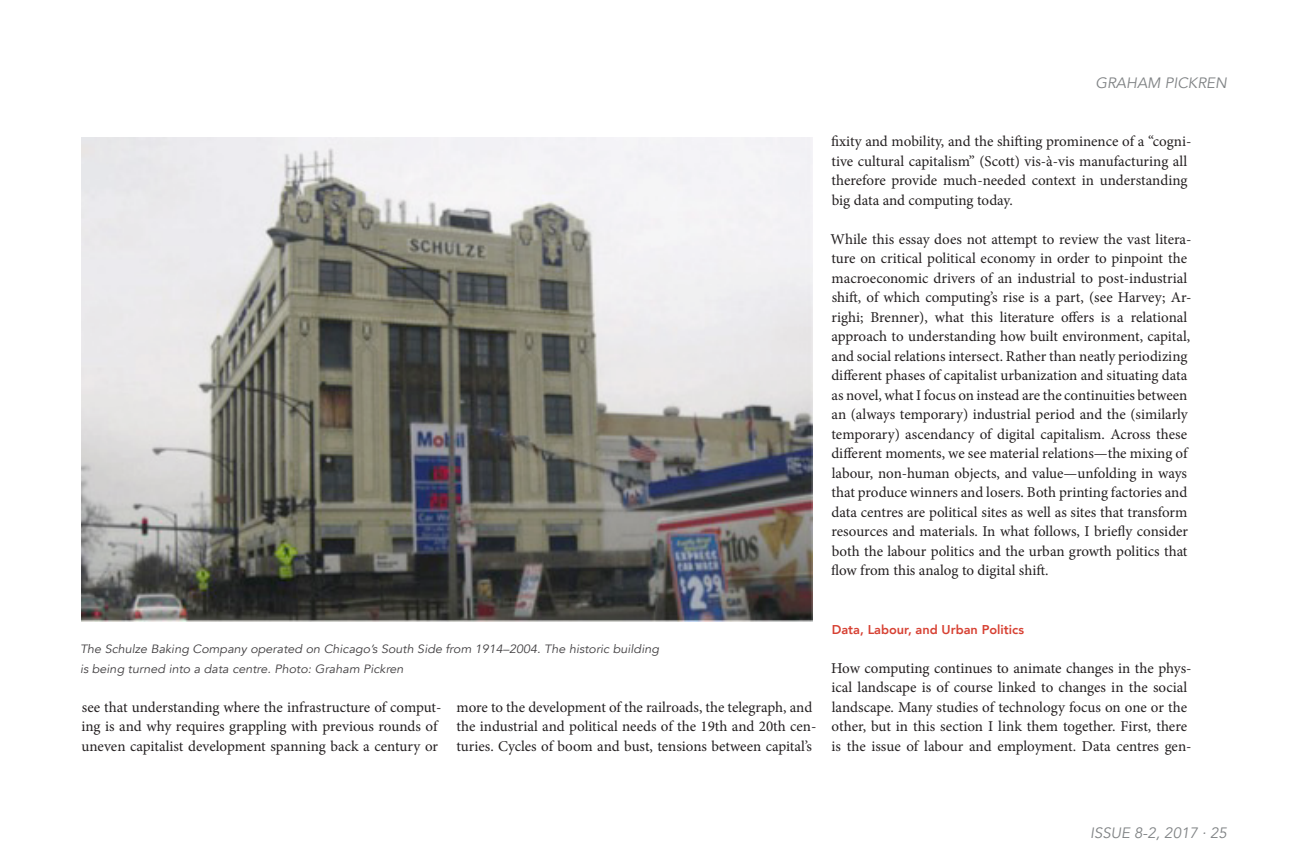
<style>
.page{position:relative;width:1296px;height:864px;background:#fff}
.page>*{position:absolute;margin:0;border:0;box-sizing:border-box;transform-origin:0 0}
.BT-body{font:15px/19.5px "Minion Pro";color:#231f20}
.t1{font:italic 15px "Avenir";color:#808385}
.H2-heading{font:800 12.75px "Avenir";color:#d74133}
.CA-caption{font:italic 12px/19.5px "Avenir";color:#413f41;scale:1.05 1}
</style>
<div class="page">
<img style="left:81px;top:137px;width:732px;height:485px">
<p class="t1" style="left:1095px;top:74px;width:133px">GRAHAM PICKREN</p>
<p class="BT-body" style="left:831px;top:132px;width:362px">fixity and mobility, and the shifting prominence of a “cogni&shy;tive cultural capitalism” (Scott) vis-à-vis manufacturing all therefore provide much-needed context in understanding big data and computing today.</p>
<p class="BT-body" style="left:831px;top:229px;width:362px">While this essay does not attempt to review the vast litera&shy;ture on critical political economy in order to pinpoint the macroeconomic drivers of an industrial to post-industrial shift, of which computing’s rise is a part, (see Harvey; Ar&shy;righi; Brenner), what this literature offers is a relational approach to understanding how built environment, capital, and social relations intersect. Rather than neatly periodizing different phases of capitalist urbanization and situating data as novel, what I focus on instead are the continuities between an (always temporary) industrial period and the (similarly temporary) ascendancy of digital capitalism. Across these different moments, we see material relations—the mixing of labour, non-human objects, and value—unfolding in ways that produce winners and losers. Both printing factories and data centres are political sites as well as sites that transform resources and materials. In what follows, I briefly consider both the labour politics and the urban growth politics that flow from this analog to digital shift.</p>
<p class="CA-caption" style="left:80px;top:639px;width:553px">The Schulze Baking Company operated on Chicago’s South Side from 1914–2004. The historic building is being turned into a data centre. Photo: Graham Pickren</p>
<p class="BT-body" style="left:81px;top:697px;width:362px">see that understanding where the infrastructure of comput&shy;ing is and why requires grappling with previous rounds of uneven capitalist development spanning back a century or</p>
<p class="BT-body" style="left:457px;top:697px;width:362px">more to the development of the railroads, the telegraph, and the industrial and political needs of the 19th and 20th cen&shy;turies. Cycles of boom and bust, tensions between capital’s</p>
<h2 class="H2-heading" style="left:832px;top:619px;width:194px">Data, Labour, and Urban Politics</h2>
<p class="BT-body" style="left:831px;top:658px;width:362px">How computing continues to animate changes in the phys&shy;ical landscape is of course linked to changes in the social landscape. Many studies of technology focus on one or the other, but in this section I link them together. First, there is the issue of labour and employment. Data centres gen-</p>
<p class="t1" style="left:1090px;top:824px;width:138px">ISSUE 8-2, 2017 ∙ 25</p>
</div>
